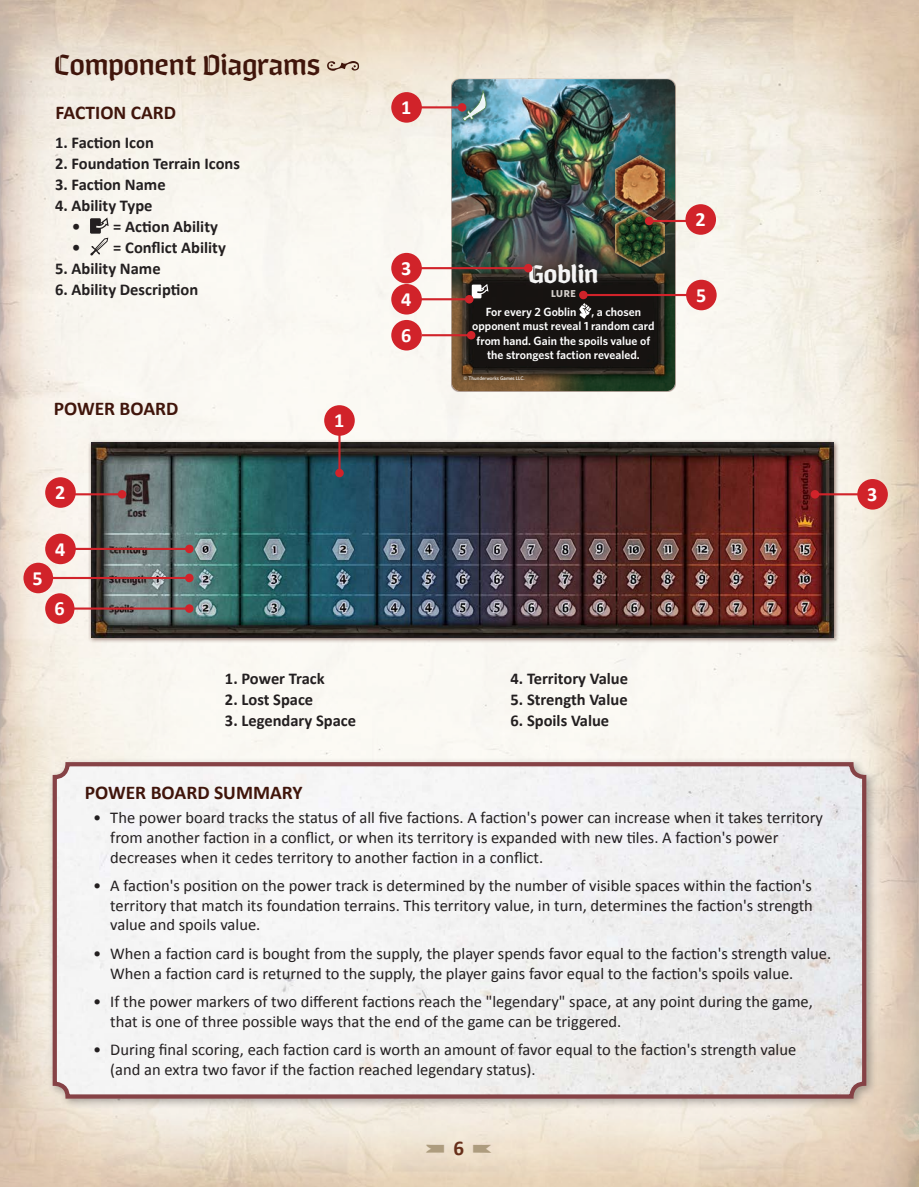
<style>
.page{position:relative;width:919px;height:1187px;background:#fff}
.page>*{position:absolute;margin:0;border:0;box-sizing:border-box;transform-origin:0 0}
.t1{font:31.5px "Whisky";color:#40150b}
.t2{font:27.45px "Whisky";color:#f5f5f5}
.t3{font:21px "Sheldon Pictures";color:#ad9c7e}
.t4{font:700 20.1px "Calibri";color:#fff}
.t5{font:700 19.5px "Calibri";color:#40150b}
.t6{font:16.5px/19.8px "Calibri";color:#231f20}
.Setup_step{font:700 16.5px "Calibri";color:#231f20}
.t7{font:600 11.85px/14.2px "Whitney";color:#fff;text-align:center}
.t8{font:700 10.05px "Whitney";color:#d3ceca}
.t9{font:500 4.95px "Whitney";color:#fff}
.s1{font-family:"Calibri";font-weight:700;color:#672f1a}
</style>
<div class="page">
<img style="left:0;top:0;width:918px;height:1186px">
<div style="left:88px;top:439px;width:751px;height:204px;background:#40150b;opacity:.55"></div>
<img style="left:91px;top:442px;width:742px;height:195px">
<div style="left:324px;top:405px;width:31px;height:31px;background:#d1232a;border-radius:50%"></div>
<hr style="left:338px;top:429px;width:2px;height:44px;background:#d1232a">
<svg style="left:335px;top:468px;width:9px;height:9px"></svg>
<div style="left:857px;top:479px;width:30px;height:30px;background:#d1232a;border-radius:50%"></div>
<div style="left:45px;top:593px;width:29px;height:30px;background:#d1232a;border-radius:50%"></div>
<hr style="left:69px;top:607px;width:120px;height:2px;background:#d1232a">
<div style="left:185px;top:604px;width:8px;height:8px;background:#d1232a;border-radius:50%"></div>
<div style="left:45px;top:533px;width:31px;height:31px;background:#d1232a;border-radius:50%"></div>
<hr style="left:73px;top:548px;width:116px;height:2px;background:#d1232a">
<div style="left:185px;top:544px;width:8px;height:9px;background:#d1232a;border-radius:50%"></div>
<div style="left:45px;top:477px;width:31px;height:31px;background:#d1232a;border-radius:50%"></div>
<hr style="left:73px;top:493px;width:49px;height:2px;background:#d1232a">
<div style="left:118px;top:490px;width:8px;height:8px;background:#d1232a;border-radius:50%"></div>
<svg style="left:90px;top:217px;width:19px;height:39px"></svg>
<div style="left:391px;top:92px;width:31px;height:31px;background:#d1232a;border-radius:50%"></div>
<img style="left:451px;top:79px;width:224px;height:312px">
<div style="left:524px;top:259px;width:81px;height:32px;background:#231f20;opacity:.85"></div>
<svg style="left:579px;top:303px;width:12px;height:16px"></svg>
<div style="left:457px;top:84px;width:35px;height:42px;background:#231f20;opacity:.7"></div>
<svg style="left:462px;top:89px;width:26px;height:32px"></svg>
<div style="left:467px;top:280px;width:25px;height:23px;background:#231f20;opacity:.7"></div>
<svg style="left:471px;top:284px;width:17px;height:14px"></svg>
<div style="left:610px;top:205px;width:60px;height:67px;background:#231f20;opacity:.75"></div>
<img style="left:616px;top:216px;width:48px;height:51px">
<div style="left:610px;top:149px;width:60px;height:67px;background:#231f20;opacity:.75"></div>
<hr style="left:412px;top:106px;width:50px;height:2px;background:#d1232a">
<div style="left:458px;top:103px;width:8px;height:9px;background:#d1232a;border-radius:50%"></div>
<div style="left:391px;top:253px;width:31px;height:30px;background:#d1232a;border-radius:50%"></div>
<hr style="left:417px;top:267px;width:111px;height:2px;background:#d1232a">
<div style="left:524px;top:264px;width:8px;height:8px;background:#d1232a;border-radius:50%"></div>
<div style="left:685px;top:204px;width:31px;height:31px;background:#d1232a;border-radius:50%"></div>
<hr style="left:649px;top:220px;width:37px;height:2px;background:#d1232a">
<div style="left:644px;top:217px;width:9px;height:8px;background:#d1232a;border-radius:50%"></div>
<div style="left:391px;top:284px;width:31px;height:30px;background:#d1232a;border-radius:50%"></div>
<hr style="left:583px;top:294px;width:106px;height:2px;background:#d1232a">
<div style="left:579px;top:291px;width:8px;height:8px;background:#d1232a;border-radius:50%"></div>
<div style="left:391px;top:320px;width:31px;height:30px;background:#d1232a;border-radius:50%"></div>
<hr style="left:422px;top:334px;width:49px;height:2px;background:#d1232a">
<div style="left:467px;top:331px;width:8px;height:8px;background:#d1232a;border-radius:50%"></div>
<div style="left:686px;top:280px;width:30px;height:30px;background:#d1232a;border-radius:50%"></div>
<hr style="left:411px;top:298px;width:58px;height:2px;background:#d1232a">
<div style="left:465px;top:295px;width:8px;height:8px;background:#d1232a;border-radius:50%"></div>
<div style="left:47px;top:756px;width:830px;height:353px;background:#231f20;opacity:.35"></div>
<img style="left:55px;top:764px;width:809px;height:332px">
<div style="left:53px;top:762px;width:813px;height:336px;border:4px solid #864246;border-radius:13px"></div>
<div style="left:23px;top:562px;width:30px;height:31px;background:#d1232a;border-radius:50%"></div>
<hr style="left:49px;top:577px;width:140px;height:2px;background:#d1232a">
<div style="left:185px;top:573px;width:8px;height:9px;background:#d1232a;border-radius:50%"></div>
<hr style="left:814px;top:493px;width:52px;height:2px;background:#d1232a">
<div style="left:810px;top:490px;width:9px;height:8px;background:#d1232a;border-radius:50%"></div>
<img style="left:861px;top:920px;width:57px;height:266px">
<p class="t1" style="left:54px;top:47px;width:307px">Component Diagrams ❖</p>
<p class="t5" style="left:56px;top:100px;width:122px">FACTION CARD</p>
<p class="Setup_step" style="left:55px;top:131px;width:100px">1. Faction Icon</p>
<p class="Setup_step" style="left:55px;top:152px;width:186px">2. Foundation Terrain Icons</p>
<p class="Setup_step" style="left:55px;top:173px;width:112px">3. Faction Name</p>
<p class="Setup_step" style="left:55px;top:194px;width:99px">4. Ability Type</p>
<p class="Setup_step" style="left:72px;top:215px;width:147px">• = Action Ability</p>
<p class="Setup_step" style="left:72px;top:236px;width:155px">• = Conflict Ability</p>
<p class="Setup_step" style="left:55px;top:257px;width:107px">5. Ability Name</p>
<p class="Setup_step" style="left:55px;top:278px;width:145px">6. Ability Description</p>
<p class="t5" style="left:54px;top:396px;width:126px">POWER BOARD</p>
<p class="t4" style="left:334px;top:407px;width:12px">1</p>
<p class="t4" style="left:401px;top:94px;width:12px">1</p>
<p class="t4" style="left:401px;top:255px;width:12px">3</p>
<p class="t4" style="left:401px;top:286px;width:12px">4</p>
<p class="t4" style="left:401px;top:322px;width:12px">6</p>
<h2 class="t2" style="left:528px;top:258px;width:72px">Goblin</h2>
<p class="t8" style="left:551px;top:288px;width:26px">LURE</p>
<p class="t7" style="left:472px;top:304px;width:184px">For every 2 Goblin , a chosen opponent must reveal 1 random card from hand. Gain the spoils value of the strongest faction revealed.</p>
<p class="t9" style="left:463px;top:375px;width:63px">© Thunderworks Games LLC.</p>
<p class="t4" style="left:695px;top:206px;width:12px">2</p>
<p class="t4" style="left:696px;top:282px;width:12px">5</p>
<p class="t4" style="left:55px;top:479px;width:12px">2</p>
<p class="t4" style="left:33px;top:565px;width:12px">5</p>
<p class="t4" style="left:55px;top:536px;width:12px">4</p>
<p class="t4" style="left:54px;top:595px;width:12px">6</p>
<p class="Setup_step" style="left:225px;top:667px;width:101px">1. Power Track</p>
<p class="Setup_step" style="left:225px;top:688px;width:90px">2. Lost Space</p>
<p class="Setup_step" style="left:225px;top:709px;width:133px">3. Legendary Space</p>
<p class="Setup_step" style="left:510px;top:667px;width:119px">4. Territory Value</p>
<p class="Setup_step" style="left:510px;top:688px;width:119px">5. Strength Value</p>
<p class="Setup_step" style="left:510px;top:709px;width:100px">6. Spoils Value</p>
<p class="t5" style="left:85px;top:779px;width:219px">POWER BOARD SUMMARY</p>
<p class="t6" style="left:110px;top:807px;width:714px;text-indent:-17px">• The power board tracks the status of all five factions. A faction's power can increase when it takes territory from another faction in a conflict, or when its territory is expanded with new tiles. A faction's power decreases when it cedes territory to another faction in a conflict.</p>
<p class="t6" style="left:110px;top:875px;width:704px;text-align:justify;text-indent:-17px">• A faction's position on the power track is determined by the number of visible spaces within the faction's territory that match its foundation terrains. This territory value, in turn, determines the faction's strength value and spoils value.</p>
<p class="t6" style="left:110px;top:943px;width:722px;text-indent:-17px">• When a faction card is bought from the supply, the player spends favor equal to the faction's strength value.<br>When a faction card is returned to the supply, the player gains favor equal to the faction's spoils value.</p>
<p class="t6" style="left:110px;top:991px;width:704px;text-indent:-17px">• If the power markers of two different factions reach the "legendary" space, at any point during the game, that is one of three possible ways that the end of the game can be triggered.</p>
<p class="t6" style="left:110px;top:1039px;width:687px;text-indent:-17px">• During final scoring, each faction card is worth an amount of favor equal to the faction's strength value (and an extra two favor if the faction reached legendary status).</p>
<p class="t3" style="left:426px;top:1137px;width:67px">- <span class="s1">6</span> ,</p>
<p class="t4" style="left:867px;top:481px;width:12px">3</p>
</div>
